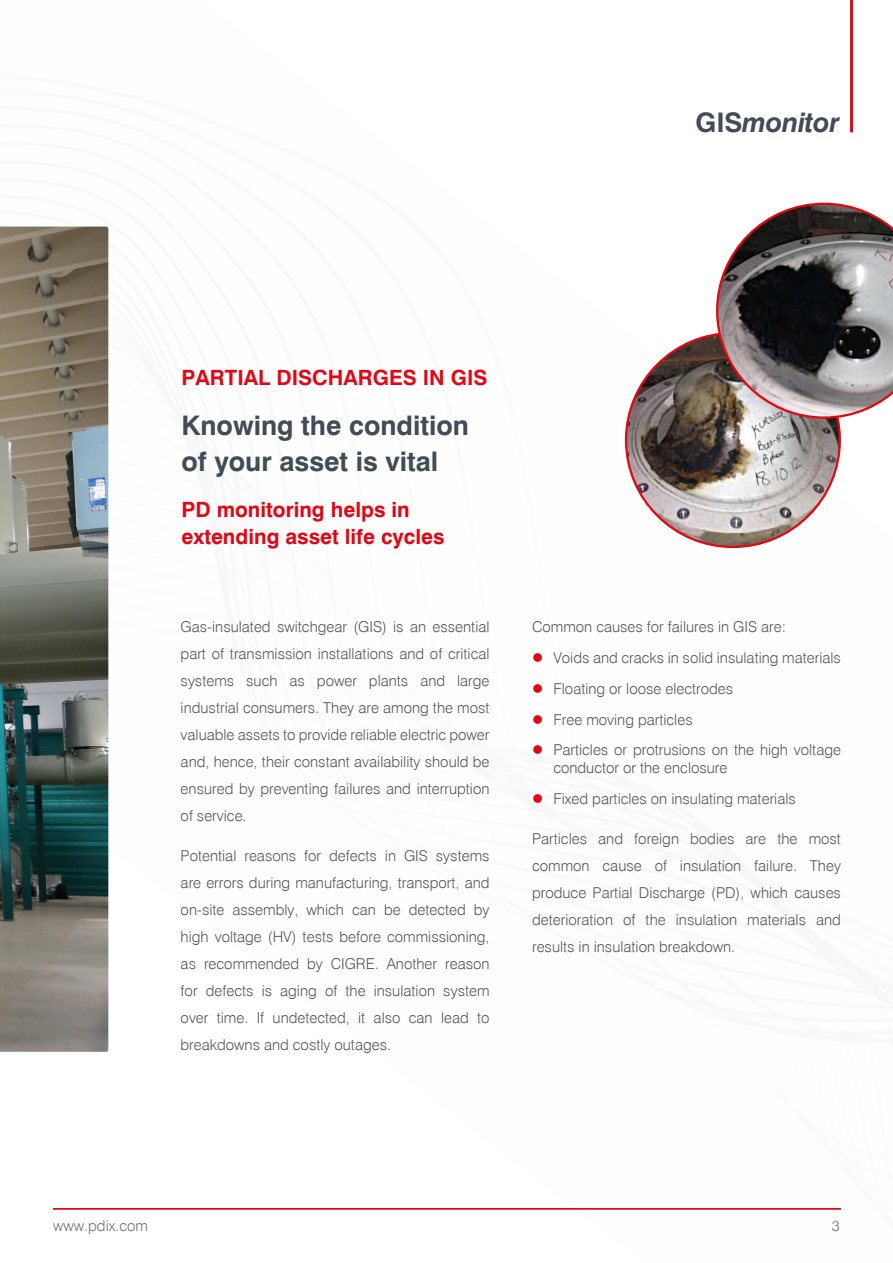
<style>
.page{position:relative;width:893px;height:1263px;background:#fff}
.page>*{position:absolute;margin:0;border:0;box-sizing:border-box;transform-origin:0 0}
.Title_1{font:700 27px/36px "Swiss 721 BT";color:#434b56}
.t1{font:italic 700 27px "Swiss 721 BT";letter-spacing:-.01em;color:#434b56}
.Title_2{font:700 21px/27px "Swiss 721 BT";color:#e30614}
.Body{font:300 15px/27px "Swiss 721 BT";color:#575756;text-align:justify}
.t2{font:300 15px "Swiss 721 BT";color:#70706f}
.s1{font-style:normal}
</style>
<div class="page">
<hr style="left:53px;top:1208px;width:788px;height:1px;background:#e30614">
<hr style="left:850px;top:0;width:3px;height:132px;background:#e30614">
<img style="left:0;top:227px;width:108px;height:825px">
<img style="left:626px;top:333px;width:214px;height:214px;border-radius:107px">
<svg style="left:716px;top:203px;width:177px;height:216px;background:#746c6c"></svg>
<h1 class="t1" style="left:696px;top:106px;width:146px"><span class="s1">GIS</span>monitor</h1>
<p class="Title_2" style="left:182px;top:364px;width:307px">PARTIAL DISCHARGES IN GIS</p>
<p class="Title_1" style="left:182px;top:407px;width:289px">Knowing the condition of your asset is vital</p>
<p class="Title_2" style="left:182px;top:496px;width:265px">PD monitoring helps in extending asset life cycles</p>
<p class="Body" style="left:181px;top:613px;width:310px">Gas-insulated switchgear (GIS) is an essential part of transmission installations and of critical systems such as power plants and large industrial consumers. They are among the most valuable assets to provide reliable electric power and, hence, their constant availability should be ensured by preventing failures and interruption of service.</p>
<p class="Body" style="left:181px;top:842px;width:310px">Potential reasons for defects in GIS systems are errors during manufacturing, transport, and on-site assembly, which can be detected by high voltage (HV) tests before commissioning, as recommended by CIGRE. Another reason for defects is aging of the insulation system over time. If undetected, it also can lead to breakdowns and costly outages.</p>
<p class="Body" style="left:532px;top:613px;width:255px">Common causes for failures in GIS are:</p>
<p class="Body" style="left:553px;top:644px;width:289px">Voids and cracks in solid insulating materials</p>
<p class="Body" style="left:553px;top:675px;width:181px">Floating or loose electrodes</p>
<p class="Body" style="left:553px;top:705px;width:141px">Free moving particles</p>
<p class="Body" style="left:553px;top:741px;width:289px;line-height:18px">Particles or protrusions on the high voltage conductor or the enclosure</p>
<p class="Body" style="left:553px;top:785px;width:244px">Fixed particles on insulating materials</p>
<p class="Body" style="left:532px;top:825px;width:310px">Particles and foreign bodies are the most common cause of insulation failure. They produce Partial Discharge (PD), which causes deterioration of the insulation materials and results in insulation breakdown.</p>
<p class="t2" style="left:53px;top:1216px;width:96px">www.pdix.com</p>
<p class="t2" style="left:832px;top:1216px;width:9px">3</p>
</div>
